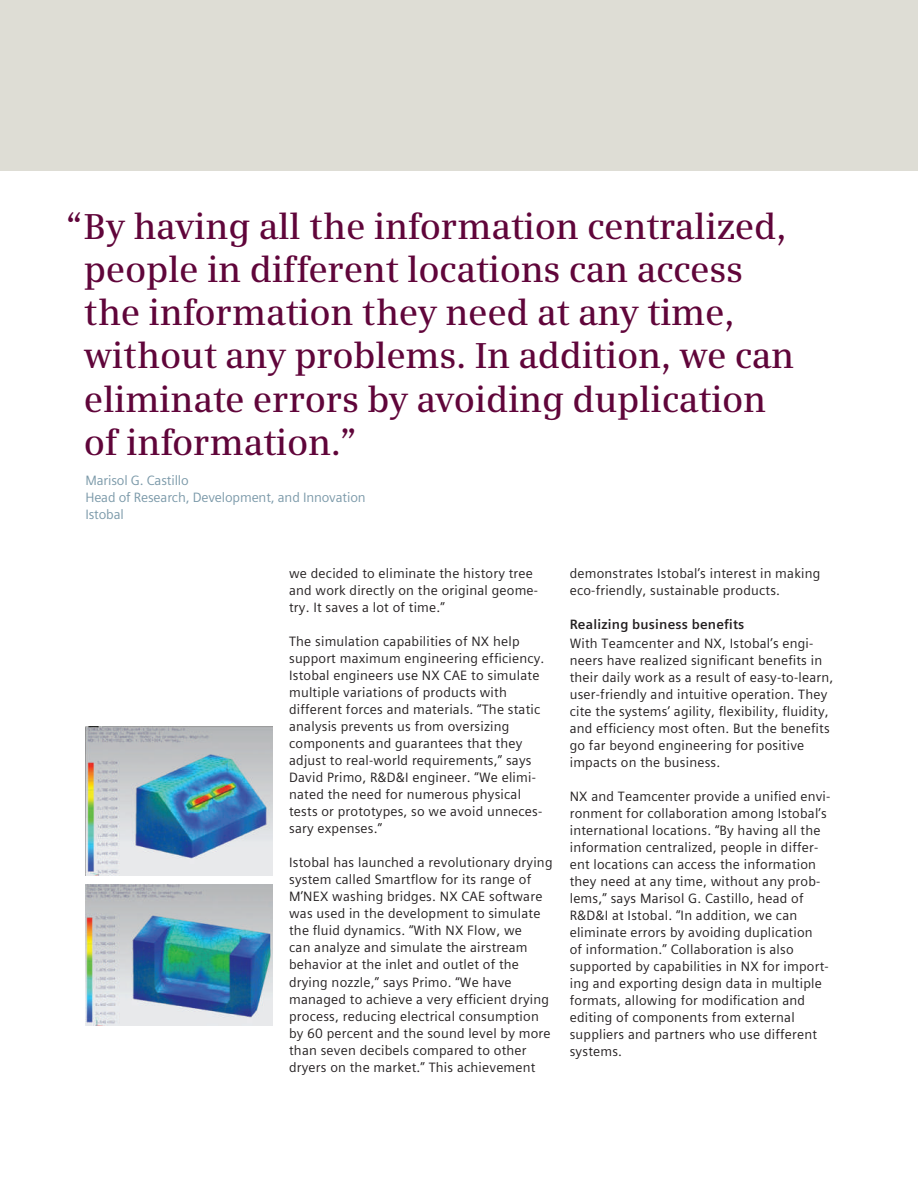
<style>
.page{position:relative;width:918px;height:1188px;background:#fff}
.page>*{position:absolute;margin:0;border:0;box-sizing:border-box;transform-origin:0 0}
.t1{font:600 36px/43.2px "Siemens Serif";letter-spacing:-.01em;color:#60053a}
.t2{font:13.5px/17px "Siemens Sans Global";letter-spacing:.015em;color:#231f20}
.t3{font:13.5px/17px "Siemens Sans Global";letter-spacing:-.01em;color:#7b99a9}
.t4{font:700 13.5px "Siemens Sans Global";letter-spacing:.015em;color:#231f20}
</style>
<div class="page">
<div style="left:0;top:0;width:918px;height:170px;background:#deddd5"></div>
<img style="left:85px;top:726px;width:187px;height:150px">
<img style="left:85px;top:885px;width:187px;height:141px">
<h1 class="t1" style="left:84px;top:204px;width:712px;text-indent:-18px">“By having all the information centralized, people in different locations can access the information they need at any time, without any problems. In addition, we can eliminate errors by avoiding duplication of information.”</h1>
<p class="t3" style="left:85px;top:471px;width:282px">Marisol G. Castillo<br>Head of Research, Development, and Innovation<br>Istobal</p>
<p class="t2" style="left:289px;top:565px;width:250px">we decided to eliminate the history tree and work directly on the original geome&shy;try. It saves a lot of time.”</p>
<p class="t2" style="left:289px;top:633px;width:257px">The simulation capabilities of NX help support maximum engineering efficiency.<br>Istobal engineers use NX CAE to simulate multiple variations of products with different forces and materials. “The static analysis prevents us from oversizing components and guarantees that they adjust to real-world requirements,” says David Primo, R&amp;D&amp;I engineer. “We elimi&shy;nated the need for numerous physical tests or prototypes, so we avoid unneces&shy;sary expenses.”</p>
<p class="t2" style="left:289px;top:854px;width:265px">Istobal has launched a revolutionary drying system called Smartflow for its range of M’NEX washing bridges. NX CAE software was used in the development to simulate the fluid dynamics. “With NX Flow, we<br>can analyze and simulate the airstream behavior at the inlet and outlet of the drying nozzle,” says Primo. “We have managed to achieve a very efficient drying process, reducing electrical consumption by 60 percent and the sound level by more than seven decibels compared to other dryers on the market.” This achievement</p>
<p class="t2" style="left:570px;top:565px;width:252px">demonstrates Istobal’s interest in making eco-friendly, sustainable products.</p>
<p class="t4" style="left:570px;top:614px;width:176px">Realizing business benefits</p>
<p class="t2" style="left:570px;top:635px;width:265px">With Teamcenter and NX, Istobal’s engi&shy;neers have realized significant benefits in their daily work as a result of easy-to-learn, user-friendly and intuitive operation. They cite the systems’ agility, flexibility, fluidity, and efficiency most often. But the benefits go far beyond engineering for positive impacts on the business.</p>
<p class="t2" style="left:570px;top:788px;width:262px">NX and Teamcenter provide a unified envi&shy;ronment for collaboration among Istobal’s international locations. “By having all the information centralized, people in differ&shy;ent locations can access the information they need at any time, without any prob&shy;lems,” says Marisol G. Castillo, head of R&amp;D&amp;I at Istobal. “In addition, we can eliminate errors by avoiding duplication<br>of information.” Collaboration is also supported by capabilities in NX for import&shy;ing and exporting design data in multiple formats, allowing for modification and editing of components from external suppliers and partners who use different systems.</p>
</div>
